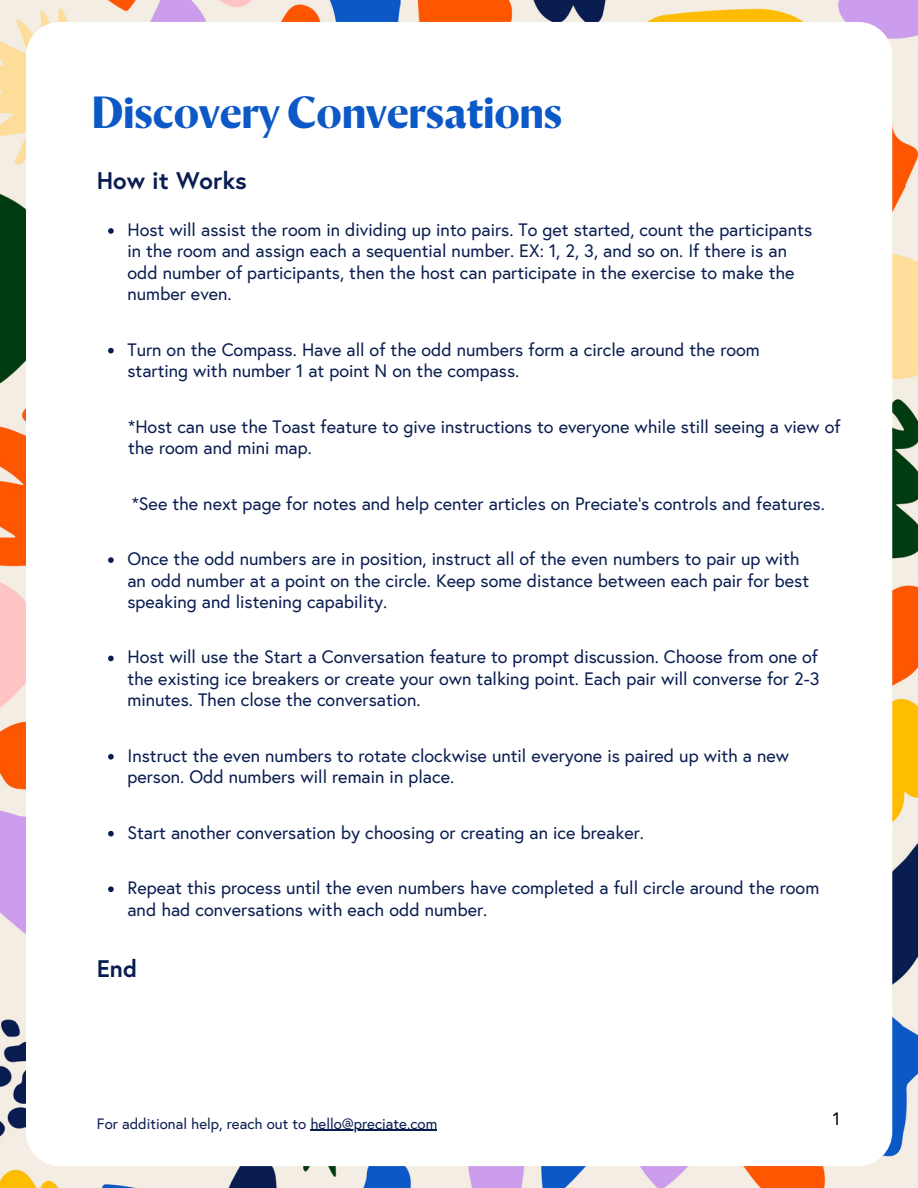
<style>
.page{position:relative;width:918px;height:1188px;background:#fff}
.page>*{position:absolute;margin:0;border:0;box-sizing:border-box;transform-origin:0 0}
.t1{font:700 42px "Orleans";color:#0c58c6}
.t2{font:700 24px "Europa";color:#091d50}
.t3{font:18px/21.3px "Europa";color:#091d50}
.t4{font:18px "Europa";color:#000}
.t5{font:15px "Europa";color:#091d50}
</style>
<div class="page">
<img style="left:0;top:0;width:918px;height:1188px">
<div style="left:26px;top:22px;width:866px;height:1144px;background:#fff;border-radius:34px"></div>
<svg style="left:108px;top:228px;width:6px;height:6px"></svg>
<svg style="left:108px;top:348px;width:6px;height:5px"></svg>
<svg style="left:108px;top:557px;width:6px;height:6px"></svg>
<svg style="left:108px;top:656px;width:6px;height:5px"></svg>
<svg style="left:108px;top:831px;width:6px;height:6px"></svg>
<svg style="left:108px;top:886px;width:6px;height:6px"></svg>
<svg style="left:108px;top:754px;width:6px;height:6px"></svg>
<hr style="left:311px;top:1130px;width:126px;height:1px;background:#091d50">
<p class="t1" style="left:92px;top:96px;width:472px">Discovery Conversations</p>
<p class="t2" style="left:97px;top:165px;width:151px">How it Works</p>
<p class="t3" style="left:127px;top:219px;width:686px">Host will assist the room in dividing up into pairs. To get started, count the participants in the room and assign each a sequential number. EX: 1, 2, 3, and so on. If there is an odd number of participants, then the host can participate in the exercise to make the number even.</p>
<p class="t3" style="left:127px;top:339px;width:634px">Turn on the Compass. Have all of the odd numbers form a circle around the room starting with number 1 at point N on the compass.</p>
<p class="t3" style="left:128px;top:416px;width:714px">*Host can use the Toast feature to give instructions to everyone while still seeing a view of the room and mini map.</p>
<p class="t3" style="left:132px;top:493px;width:695px">*See the next page for notes and help center articles on Preciate's controls and features.</p>
<p class="t3" style="left:127px;top:548px;width:683px">Once the odd numbers are in position, instruct all of the even numbers to pair up with an odd number at a point on the circle. Keep some distance between each pair for best speaking and listening capability.</p>
<p class="t3" style="left:127px;top:646px;width:694px;text-align:justify">Host will use the Start a Conversation feature to prompt discussion. Choose from one of the existing ice breakers or create your own talking point. Each pair will converse for 2-3 minutes. Then close the conversation.</p>
<p class="t3" style="left:127px;top:745px;width:663px">Instruct the even numbers to rotate clockwise until everyone is paired up with a new person. Odd numbers will remain in place.</p>
<p class="t3" style="left:127px;top:822px;width:518px">Start another conversation by choosing or creating an ice breaker.</p>
<p class="t3" style="left:127px;top:877px;width:693px">Repeat this process until the even numbers have completed a full circle around the room and had conversations with each odd number.</p>
<p class="t2" style="left:97px;top:953px;width:42px">End</p>
<p class="t5" style="left:97px;top:1114px;width:342px">For additional help, reach out to hello@preciate.com</p>
<p class="t4" style="left:833px;top:1107px;width:9px">1</p>
</div>
